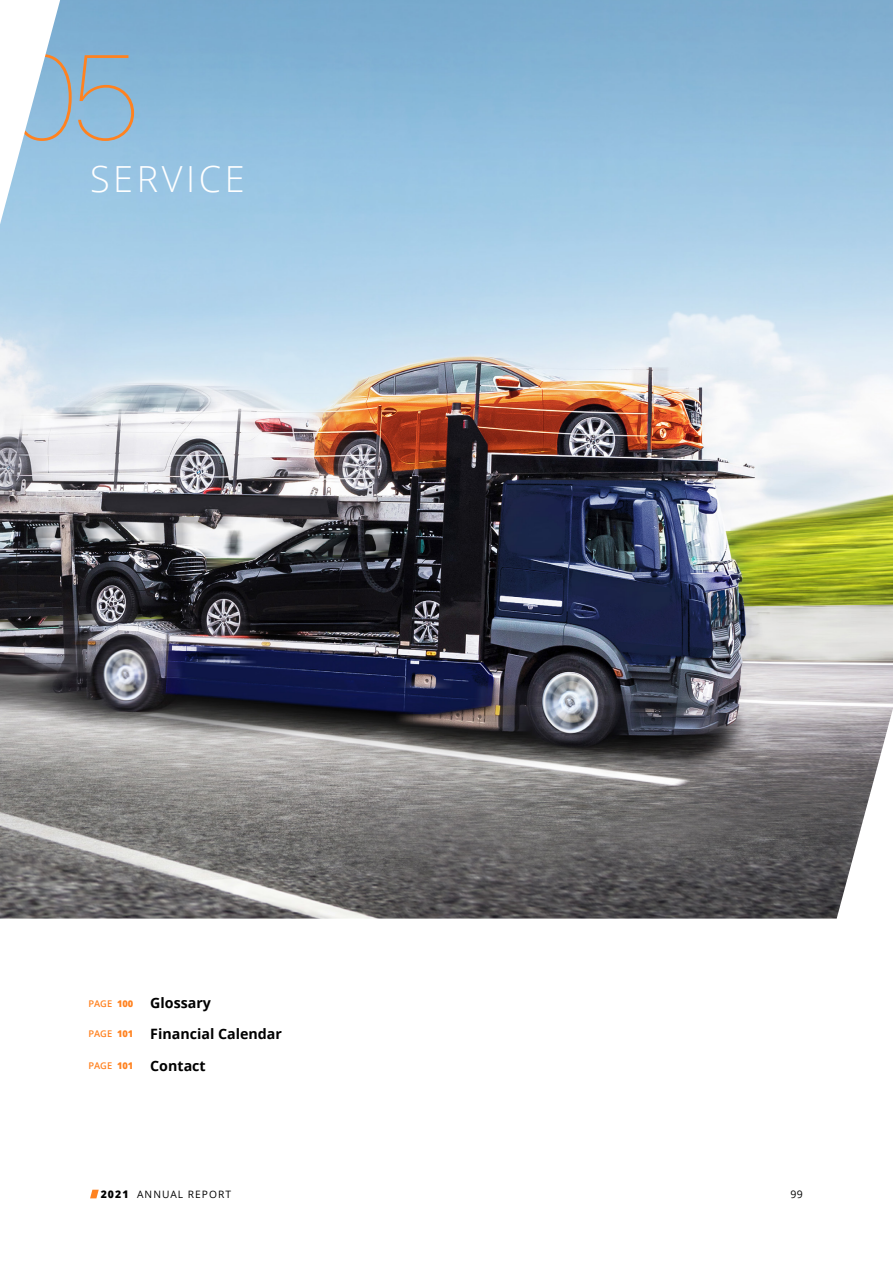
<style>
.page{position:relative;width:893px;height:1263px;background:#fff}
.page>*{position:absolute;margin:0;border:0;box-sizing:border-box;transform-origin:0 0}
.t1{font:200 120px "SF Pro Display";color:#ff8220}
.t2{font:300 36px "Open Sans";letter-spacing:.1em;color:#fff}
.t3{font:700 14.25px/31.3px "Open Sans";color:#000}
.t4{font:10.5px "Open Sans";color:#000}
.t5{font:10.2px "Open Sans";letter-spacing:.1em;color:#000}
.t6{font:600 9.3px "Open Sans";color:#ff8220}
.s1{font-weight:800}
.s2{font-weight:800;font-size:10.5px}
</style>
<div class="page">
<svg style="left:90px;top:1190px;width:9px;height:8px"></svg>
<img style="left:0;top:0;width:893px;height:918px">
<svg style="left:0;top:0;width:60px;height:224px"></svg>
<h1 class="t1" style="left:8px;top:28px;width:133px">05</h1>
<h2 class="t2" style="left:90px;top:155px;width:156px">SERVICE</h2>
<p class="t6" style="left:88px;top:997px;width:46px">PAGE <span class="s1">100</span></p>
<p class="t6" style="left:88px;top:1028px;width:46px">PAGE <span class="s1">101</span></p>
<p class="t6" style="left:88px;top:1060px;width:46px">PAGE <span class="s1">101</span></p>
<p class="t3" style="left:150px;top:987px;width:133px">Glossary<br>Financial Calendar</p>
<p class="t3" style="left:150px;top:1049px;width:57px">Contact</p>
<p class="t5" style="left:101px;top:1187px;width:132px"><span class="s2">2021</span> ANNUAL REPORT</p>
<p class="t4" style="left:790px;top:1187px;width:14px">99</p>
</div>
